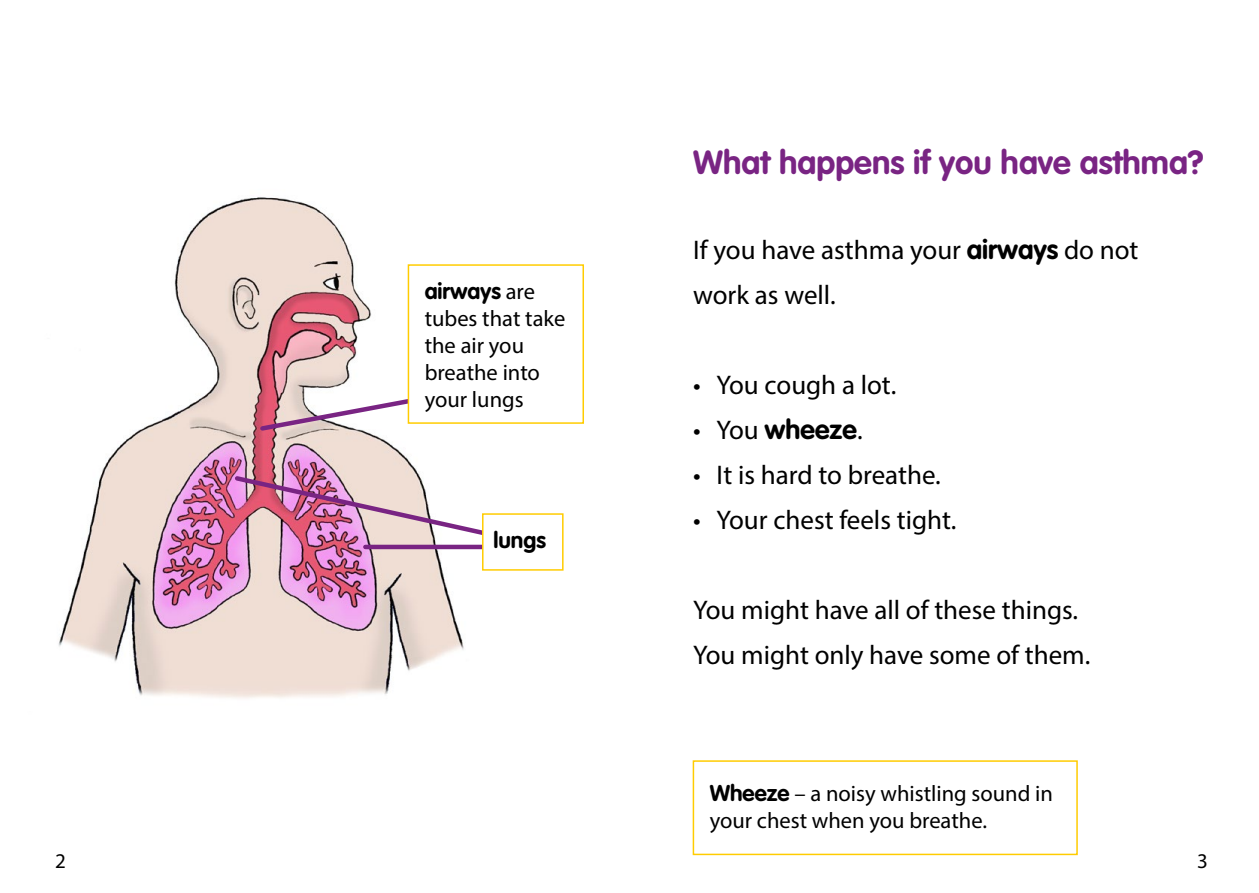
<style>
.page{position:relative;width:1259px;height:893px;background:#fff}
.page>*{position:absolute;margin:0;border:0;box-sizing:border-box;transform-origin:0 0}
.t1{font:700 33px "VAG Rounded Std";color:#792483}
.t2{font:27px/45px "Myriad Pro";color:#000}
.t3{font:700 27px "VAG Rounded Std";color:#000}
.t4{font:22.5px/27px "Myriad Pro";color:#000}
.t5{font:700 22.5px "VAG Rounded Std";color:#000}
.t6{font:21px "Myriad Pro";color:#000}
.s1{font-family:"Myriad Pro";font-weight:400}
.s2{font-family:"VAG Rounded Std";font-weight:700}
</style>
<div class="page">
<div style="left:692px;top:760px;width:385px;height:95px;background:#fff;border:2px solid #fc0"></div>
<img style="left:58px;top:197px;width:424px;height:501px">
<svg style="left:257px;top:382px;width:225px;height:52px"></svg>
<div style="left:408px;top:264px;width:176px;height:160px;background:#fff;border:2px solid #fc0"></div>
<hr style="left:365px;top:545px;width:142px;height:4px;background:#792483">
<img style="left:232px;top:473px;width:250px;height:67px">
<div style="left:482px;top:513px;width:81px;height:58px;background:#fff;border:2px solid #fc0"></div>
<p class="t5" style="left:425px;top:277px;width:112px">airways <span class="s1">are</span></p>
<p class="t4" style="left:425px;top:304px;width:142px">tubes that take the air you breathe into your lungs</p>
<p class="t5" style="left:493px;top:527px;width:54px">lungs</p>
<p class="t1" style="left:693px;top:143px;width:512px">What happens if you have asthma?</p>
<p class="t2" style="left:693px;top:227px;width:447px">If you have asthma your <span class="s2">airways</span> do not work as well.</p>
<p class="t2" style="left:693px;top:362px;width:205px">• You cough a lot.</p>
<p class="t3" style="left:693px;top:413px;width:171px"><span class="s1">• You</span> wheeze<span class="s1">.</span></p>
<p class="t2" style="left:693px;top:452px;width:249px">• It is hard to breathe.</p>
<p class="t2" style="left:693px;top:497px;width:265px">• Your chest feels tight.</p>
<p class="t2" style="left:693px;top:587px;width:399px">You might have all of these things.<br>You might only have some of them.</p>
<p class="t4" style="left:709px;top:780px;width:345px"><span class="s2">Wheeze</span> – a noisy whistling sound in your chest when you breathe.</p>
<p class="t6" style="left:55px;top:848px;width:12px">2</p>
<p class="t6" style="left:1197px;top:848px;width:12px">3</p>
</div>
